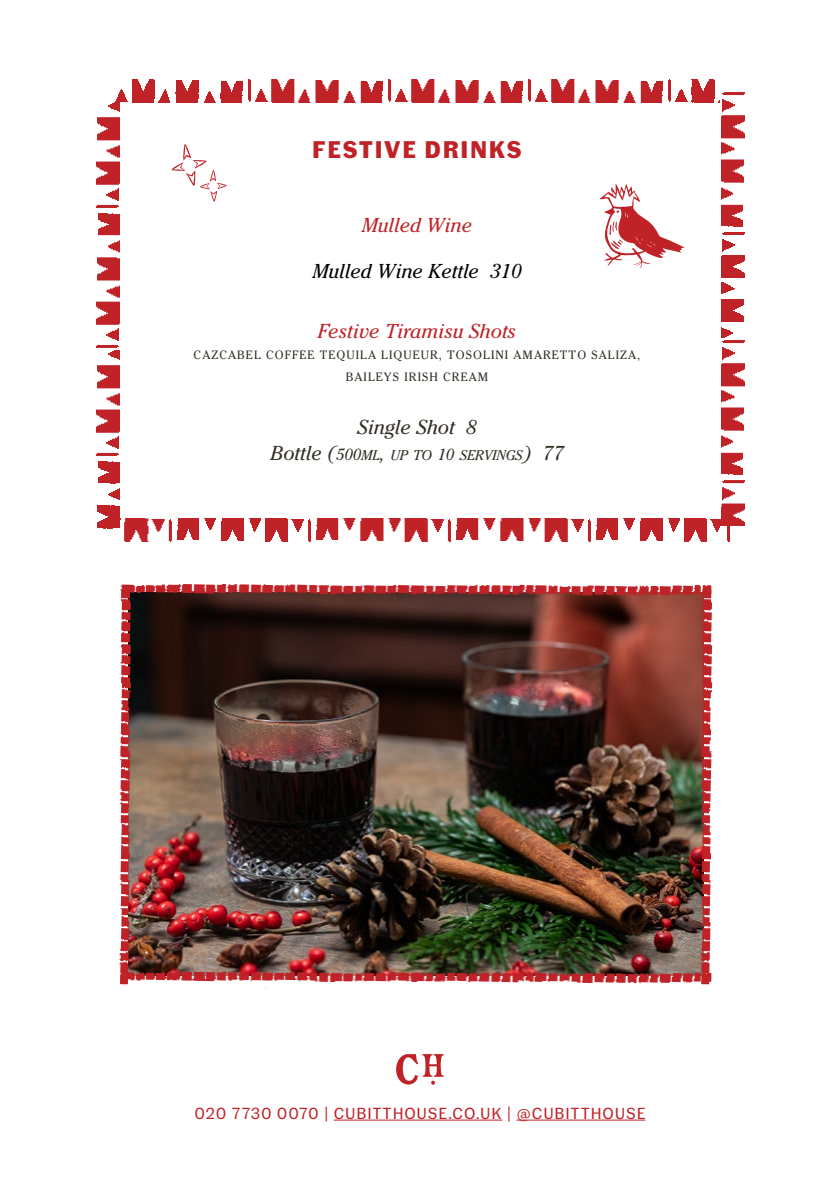
<style>
.page{position:relative;width:840px;height:1191px;background:#fff}
.page>*{position:absolute;margin:0;border:0;box-sizing:border-box;transform-origin:0 0}
.t1{font:700 24px "Fann Grotesque Trial";letter-spacing:.07em;color:#bf2227}
.t2{font:italic 20px "Cheltenham Std";color:#bf2227}
.t3{font:italic 20px "Cheltenham Std";color:#000}
.t4{font:italic 20px "Cheltenham Std";color:#312d23}
.t5{font:16px "Fann Grotesque";letter-spacing:.05em;color:#bf2227}
.t6{font:italic 14px "Cheltenham Std";color:#312d23}
.t7{font:12px/21.6px "Cheltenham Std";letter-spacing:.09em;color:#312d23;text-align:center}
.s1{font-size:20px}
.s2{font-size:16px}
</style>
<div class="page">
<img style="left:137px;top:600px;width:543px;height:350px">
<svg style="left:396px;top:1054px;width:47px;height:30px"></svg>
<hr style="left:333px;top:1119px;width:169px;height:1px;background:#bf2227">
<hr style="left:516px;top:1119px;width:129px;height:1px;background:#bf2227">
<svg style="left:600px;top:183px;width:84px;height:85px"></svg>
<img style="left:680px;top:589px;width:33px;height:393px">
<img style="left:120px;top:583px;width:591px;height:17px">
<svg style="left:171px;top:144px;width:55px;height:58px"></svg>
<img style="left:119px;top:589px;width:18px;height:376px">
<img style="left:120px;top:950px;width:591px;height:35px">
<img style="left:115px;top:79px;width:600px;height:24px">
<img style="left:124px;top:518px;width:608px;height:24px">
<img style="left:717px;top:92px;width:28px;height:433px">
<img style="left:96px;top:102px;width:27px;height:427px">
<h1 class="t1" style="left:312px;top:139px;width:211px">FESTIVE DRINKS</h1>
<h2 class="t2" style="left:361px;top:213px;width:112px">Mulled Wine</h2>
<h2 class="t3" style="left:312px;top:260px;width:210px">Mulled Wine Kettle 310</h2>
<h2 class="t2" style="left:318px;top:319px;width:199px">Festive Tiramisu Shots</h2>
<p class="t7" style="left:193px;top:344px;width:448px">CAZCABEL COFFEE TEQUILA LIQUEUR, TOSOLINI AMARETTO SALIZA,<br>BAILEYS IRISH CREAM</p>
<h2 class="t4" style="left:357px;top:415px;width:120px">Single Shot 8</h2>
<p class="t6" style="left:270px;top:446px;width:294px"><span class="s1">Bottle</span> <span class="s1">(</span><span class="s2">500</span>ML<span class="s1">,</span> UP TO <span class="s2">10</span> SERVINGS<span class="s1">)</span> <span class="s1">77</span></p>
<h3 class="t5" style="left:194px;top:1103px;width:452px">020 7730 0070 | CUBITTHOUSE.CO.UK | @CUBITTHOUSE</h3>
</div>
